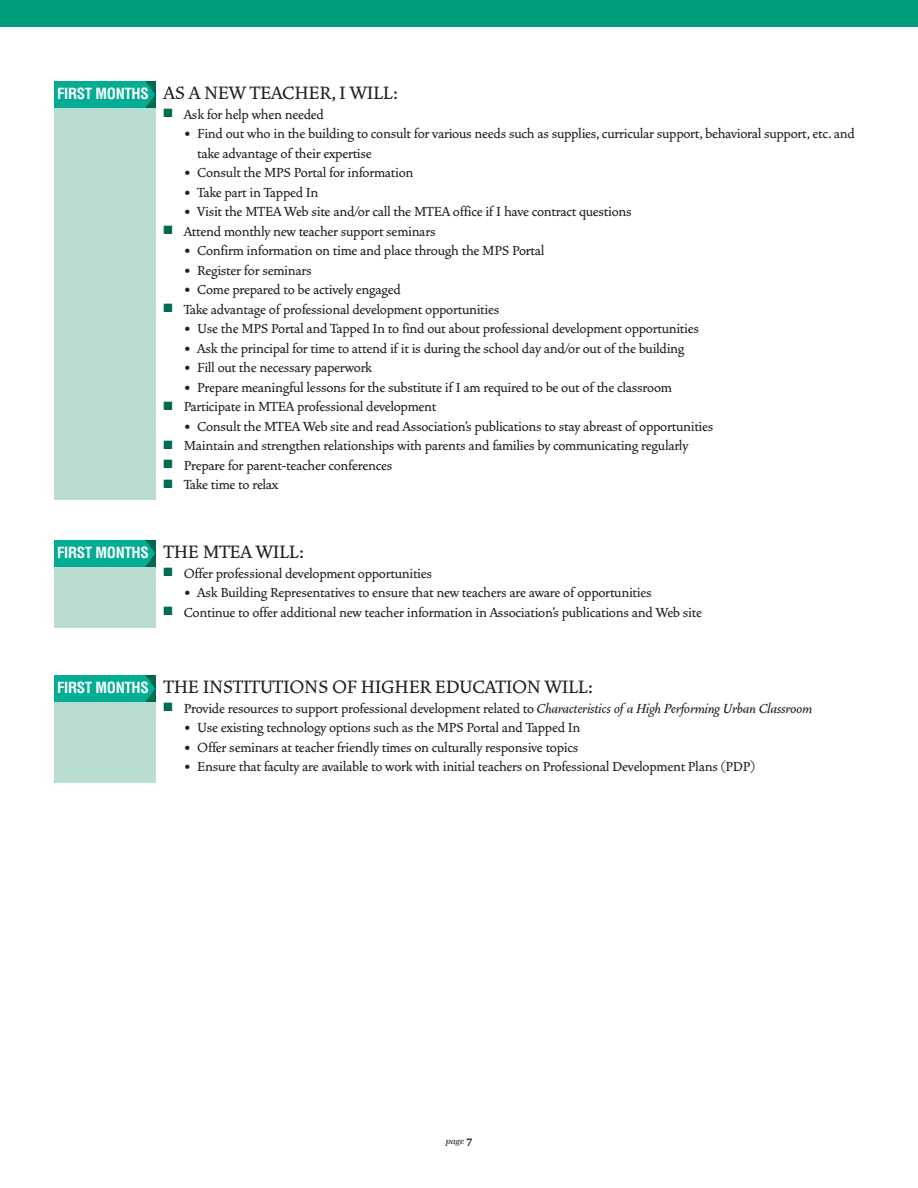
<style>
.page{position:relative;width:918px;height:1188px;background:#fff}
.page>*{position:absolute;margin:0;border:0;box-sizing:border-box;transform-origin:0 0}
.t1{font:500 22.5px "Vendetta";letter-spacing:-.015em;color:#231f20}
.t2{font:500 16.5px/19.5px "Vendetta";letter-spacing:-.015em;color:#231f20}
.t3{font:700 condensed 15px "Helvetica";letter-spacing:-.025em;color:#fff}
.t4{font:italic 500 9px "Veljovic";color:#231f20}
.s1{color:#006951}
.s2{font-style:italic}
.s3{font-family:"Vendetta Bold Lining Figs";font-weight:400;font-style:normal;font-size:13.5px}
</style>
<div class="page">
<div style="left:0;top:0;width:918px;height:27px;background:#009b7a"></div>
<div style="left:54px;top:540px;width:101px;height:88px;background:#b9ddd3"></div>
<div style="left:54px;top:540px;width:101px;height:27px;background:#03ad94"></div>
<div style="left:54px;top:675px;width:101px;height:108px;background:#b9ddd3"></div>
<div style="left:54px;top:675px;width:101px;height:27px;background:#03ad94"></div>
<div style="left:54px;top:81px;width:101px;height:419px;background:#b9ddd3"></div>
<div style="left:54px;top:81px;width:101px;height:27px;background:#03ad94"></div>
<p class="t3" style="left:57px;top:88px;width:93px">FIRST MONTHS</p>
<h1 class="t1" style="left:164px;top:83px;width:236px">AS A NEW TEACHER, I WILL:</h1>
<p class="t2" style="left:164px;top:105px;width:162px"><span class="s1">■</span> Ask for help when needed</p>
<p class="t2" style="left:197px;top:125px;width:659px;text-indent:-14px">• Find out who in the building to consult for various needs such as supplies, curricular support, behavioral support, etc. and take advantage of their expertise</p>
<p class="t2" style="left:184px;top:164px;width:231px">• Consult the MPS Portal for information</p>
<p class="t2" style="left:184px;top:183px;width:136px">• Take part in Tapped In</p>
<p class="t2" style="left:184px;top:203px;width:450px">• Visit the MTEA Web site and/or call the MTEA office if I have contract questions</p>
<p class="t2" style="left:164px;top:222px;width:274px"><span class="s1">■</span> Attend monthly new teacher support seminars</p>
<p class="t2" style="left:184px;top:242px;width:362px">• Confirm information on time and place through the MPS Portal</p>
<p class="t2" style="left:184px;top:261px;width:129px">• Register for seminars</p>
<p class="t2" style="left:184px;top:281px;width:219px">• Come prepared to be actively engaged</p>
<p class="t2" style="left:164px;top:300px;width:337px"><span class="s1">■</span> Take advantage of professional development opportunities</p>
<p class="t2" style="left:184px;top:320px;width:517px">• Use the MPS Portal and Tapped In to find out about professional development opportunities</p>
<p class="t2" style="left:184px;top:339px;width:502px">• Ask the principal for time to attend if it is during the school day and/or out of the building</p>
<p class="t2" style="left:184px;top:359px;width:190px">• Fill out the necessary paperwork</p>
<p class="t2" style="left:184px;top:378px;width:490px">• Prepare meaningful lessons for the substitute if I am required to be out of the classroom</p>
<p class="t2" style="left:164px;top:398px;width:274px"><span class="s1">■</span> Participate in MTEA professional development</p>
<p class="t2" style="left:184px;top:417px;width:531px">• Consult the MTEA Web site and read Association’s publications to stay abreast of opportunities</p>
<p class="t2" style="left:164px;top:437px;width:526px"><span class="s1">■</span> Maintain and strengthen relationships with parents and families by communicating regularly</p>
<p class="t2" style="left:164px;top:456px;width:231px"><span class="s1">■</span> Prepare for parent-teacher conferences</p>
<p class="t2" style="left:164px;top:476px;width:116px"><span class="s1">■</span> Take time to relax</p>
<p class="t3" style="left:57px;top:547px;width:93px">FIRST MONTHS</p>
<h1 class="t1" style="left:164px;top:542px;width:142px">THE MTEA WILL:</h1>
<p class="t2" style="left:164px;top:564px;width:270px"><span class="s1">■</span> Offer professional development opportunities</p>
<p class="t2" style="left:184px;top:584px;width:469px">• Ask Building Representatives to ensure that new teachers are aware of opportunities</p>
<p class="t2" style="left:164px;top:603px;width:540px"><span class="s1">■</span> Continue to offer additional new teacher information in Association’s publications and Web site</p>
<p class="t3" style="left:57px;top:682px;width:93px">FIRST MONTHS</p>
<h1 class="t1" style="left:164px;top:677px;width:431px">THE INSTITUTIONS OF HIGHER EDUCATION WILL:</h1>
<p class="t2" style="left:164px;top:699px;width:651px"><span class="s1">■</span> Provide resources to support professional development related to <span class="s2">Characteristics of a High Performing Urban Classroom</span></p>
<p class="t2" style="left:184px;top:719px;width:398px">• Use existing technology options such as the MPS Portal and Tapped In</p>
<p class="t2" style="left:184px;top:738px;width:396px">• Offer seminars at teacher friendly times on culturally responsive topics</p>
<p class="t2" style="left:184px;top:758px;width:573px">• Ensure that faculty are available to work with initial teachers on Professional Development Plans (PDP)</p>
<p class="t4" style="left:446px;top:1138px;width:28px">page <span class="s3">7</span></p>
</div>
